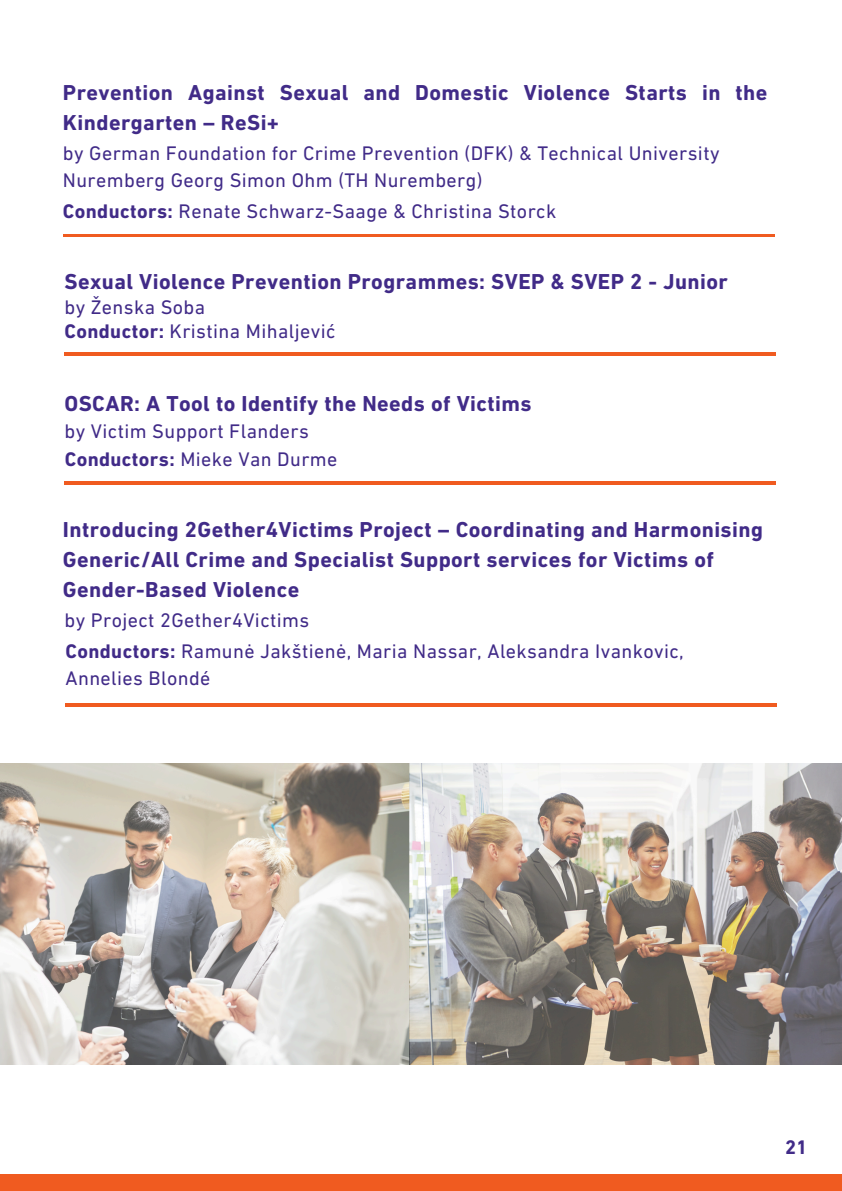
<style>
.page{position:relative;width:842px;height:1191px;background:#fff}
.page>*{position:absolute;margin:0;border:0;box-sizing:border-box;transform-origin:0 0}
.t1{font:700 22px/30px "DIN Next LT Pro";letter-spacing:.02em;color:#412b88}
.t2{font:20px/27px "DIN Next LT Pro";letter-spacing:.02em;color:#412b88}
.t3{font:700 20px "DIN Next LT Pro";color:#412b88}
.s1{font-weight:700}
</style>
<div class="page">
<div style="left:0;top:1174px;width:842px;height:17px;background:#f05b20"></div>
<hr style="left:65px;top:352px;width:711px;height:3px;background:#f05b20">
<img style="left:0;top:763px;width:842px;height:302px">
<hr style="left:65px;top:482px;width:711px;height:2px;background:#f05b20">
<hr style="left:65px;top:703px;width:711px;height:3px;background:#f05b20">
<hr style="left:63px;top:234px;width:711px;height:3px;background:#f05b20">
<h1 class="t1" style="left:63px;top:80px;width:706px">Prevention Against Sexual and Domestic Violence Starts in the<br>Kindergarten – ReSi+</h1>
<p class="t2" style="left:63px;top:142px;width:658px">by German Foundation for Crime Prevention (DFK) &amp; Technical University<br>Nuremberg Georg Simon Ohm (TH Nuremberg)</p>
<p class="t2" style="left:63px;top:199px;width:495px"><span class="s1">Conductors:</span> Renate Schwarz-Saage &amp; Christina Storck</p>
<h1 class="t1" style="left:65px;top:269px;width:665px">Sexual Violence Prevention Programmes: SVEP &amp; SVEP 2 - Junior</h1>
<p class="t2" style="left:65px;top:295px;width:142px">by Ženska Soba</p>
<p class="t2" style="left:65px;top:320px;width:272px"><span class="s1">Conductor:</span> Kristina Mihaljević</p>
<h1 class="t1" style="left:65px;top:391px;width:468px">OSCAR: A Tool to Identify the Needs of Victims</h1>
<p class="t2" style="left:65px;top:420px;width:246px">by Victim Support Flanders</p>
<p class="t2" style="left:65px;top:447px;width:274px"><span class="s1">Conductors:</span> Mieke Van Durme</p>
<p class="t1" style="left:63px;top:516px;width:701px">Introducing 2Gether4Victims Project – Coordinating and Harmonising<br>Generic/All Crime and Specialist Support services for Victims of<br>Gender-Based Violence</p>
<h1 class="t2" style="left:65px;top:609px;width:246px">by Project 2Gether4Victims</h1>
<p class="t2" style="left:65px;top:639px;width:619px"><span class="s1">Conductors:</span> Ramunė Jakštienė, Maria Nassar, Aleksandra Ivankovic,<br>Annelies Blondé</p>
<p class="t3" style="left:785px;top:1139px;width:24px">21</p>
</div>
